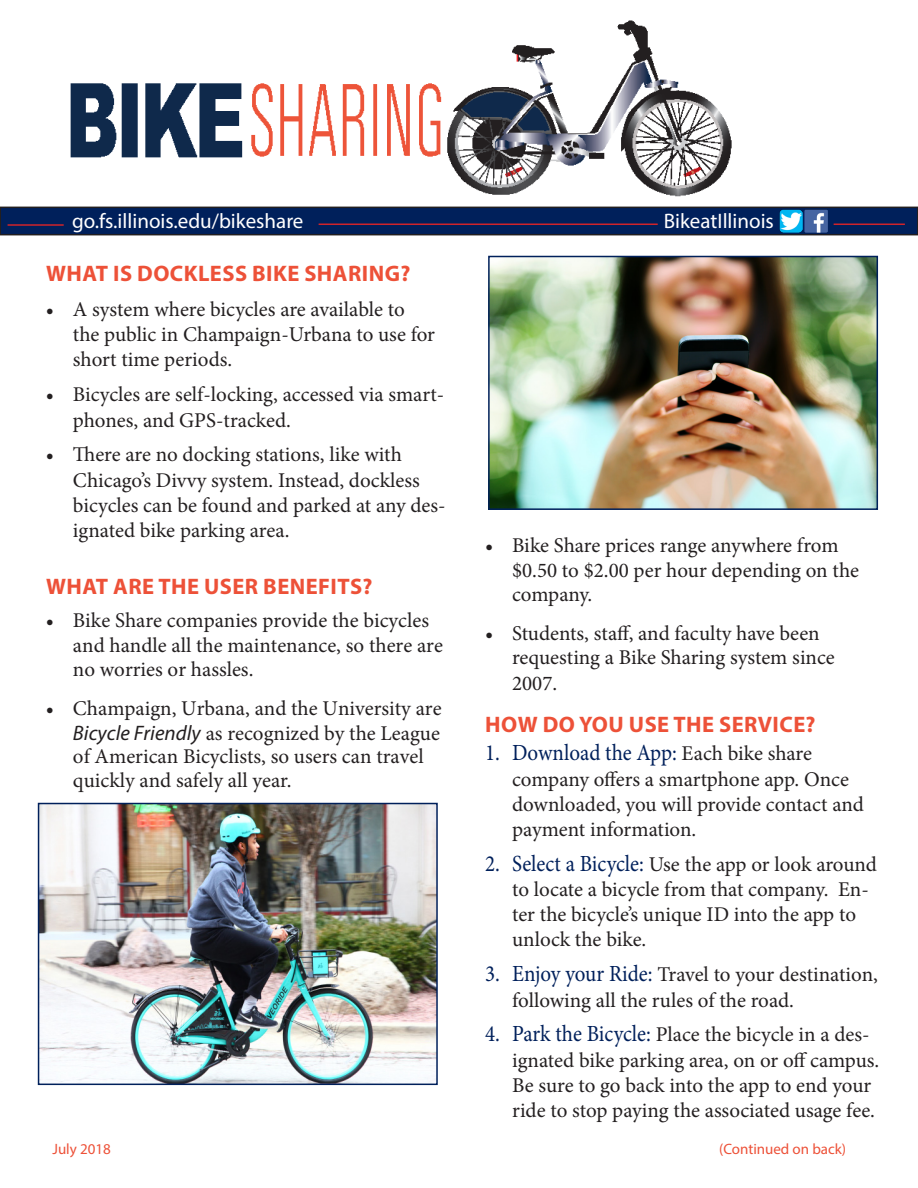
<style>
.page{position:relative;width:918px;height:1188px;background:#fff}
.page>*{position:absolute;margin:0;border:0;box-sizing:border-box;transform-origin:0 0}
.t1{font:23.1px "Minion Pro";color:#00205b;scale:.91 1}
.t2{font:700 22.5px "Myriad Pro";letter-spacing:.02em;color:#ed5138}
.t3{font:21px/25.2px "Minion Pro";color:#231f20}
.t4{font:21px "Myriad Pro";color:#fff}
.t5{font:15px "Myriad Pro";color:#ed5138}
.s1{font-family:"Myriad Pro";font-style:italic}
.s2{font-size:21px;color:#231f20}
.s3{font-size:23.1px;color:#00205b}
</style>
<div class="page">
<div style="left:0;top:207px;width:918px;height:28px;background:#00205b"></div>
<div style="left:0;top:207px;width:918px;height:28px;border:2px solid #231f20"></div>
<img style="left:41px;top:806px;width:394px;height:276px">
<div style="left:38px;top:803px;width:400px;height:282px;border:2px solid #00205b"></div>
<img style="left:70px;top:20px;width:662px;height:177px">
<img style="left:491px;top:259px;width:384px;height:248px">
<div style="left:488px;top:256px;width:390px;height:254px;border:2px solid #00205b"></div>
<img style="left:780px;top:210px;width:22px;height:22px">
<hr style="left:319px;top:224px;width:339px;height:1px;background:#d1232a">
<hr style="left:834px;top:224px;width:71px;height:1px;background:#d1232a">
<hr style="left:8px;top:224px;width:56px;height:2px;background:#d1232a">
<img style="left:805px;top:210px;width:22px;height:22px">
<p class="t4" style="left:72px;top:208px;width:233px">go.fs.illinois.edu/bikeshare</p>
<p class="t4" style="left:664px;top:208px;width:112px">BikeatIllinois</p>
<p class="t2" style="left:46px;top:259px;width:366px">WHAT IS DOCKLESS BIKE SHARING?</p>
<p class="t3" style="left:73px;top:297px;width:364px;text-indent:-27px">• A system where bicycles are available to the public in Champaign-Urbana to use for short time periods.</p>
<p class="t3" style="left:73px;top:382px;width:373px;text-indent:-27px">• Bicycles are self-locking, accessed via smart&shy;phones, and GPS-tracked.</p>
<p class="t3" style="left:73px;top:442px;width:374px;text-indent:-27px">• There are no docking stations, like with Chicago’s Divvy system. Instead, dockless bicycles can be found and parked at any des&shy;ignated bike parking area.</p>
<p class="t2" style="left:46px;top:571px;width:328px">WHAT ARE THE USER BENEFITS?</p>
<p class="t3" style="left:73px;top:609px;width:372px;line-height:24.2px;text-indent:-27px">• Bike Share companies provide the bicycles and handle all the maintenance, so there are no worries or hassles.</p>
<p class="t3" style="left:46px;top:696px;width:397px;text-align:right">• Champaign, Urbana, and the University are<br><span class="s1">Bicycle Friendly</span> as recognized by the League</p>
<p class="t3" style="left:73px;top:744px;width:352px;line-height:24.2px">of American Bicyclists, so users can travel quickly and safely all year.</p>
<p class="t5" style="left:52px;top:1139px;width:60px">July 2018</p>
<p class="t3" style="left:512px;top:534px;width:348px;line-height:24.2px;text-indent:-27px">• Bike Share prices range anywhere from $0.50 to $2.00 per hour depending on the company.</p>
<p class="t3" style="left:512px;top:621px;width:324px;text-indent:-27px">• Students, staff, and faculty have been requesting a Bike Sharing system since<br>2007.</p>
<p class="t2" style="left:485px;top:710px;width:332px">HOW DO YOU USE THE SERVICE?</p>
<p class="t1" style="left:485px;top:737px;width:361px">1. Download the App: <span class="s2">Each bike share</span></p>
<p class="t3" style="left:512px;top:766px;width:353px">company offers a smartphone app. Once downloaded, you will provide contact and payment information.</p>
<p class="t3" style="left:512px;top:852px;width:366px;text-indent:-27px"><span class="s3">2. Select a Bicycle:</span> Use the app or look around to locate a bicycle from that company. En&shy;ter the bicycle’s unique ID into the app to unlock the bike.</p>
<p class="t3" style="left:512px;top:962px;width:367px;text-indent:-27px"><span class="s3">3. Enjoy your Ride:</span> Travel to your destination, following all the rules of the road.</p>
<p class="t3" style="left:512px;top:1022px;width:369px;text-indent:-27px"><span class="s3">4. Park the Bicycle:</span> Place the bicycle in a des&shy;ignated bike parking area, on or off campus.<br>Be sure to go back into the app to end your ride to stop paying the associated usage fee.</p>
<p class="t5" style="left:719px;top:1139px;width:128px">(Continued on back)</p>
</div>
